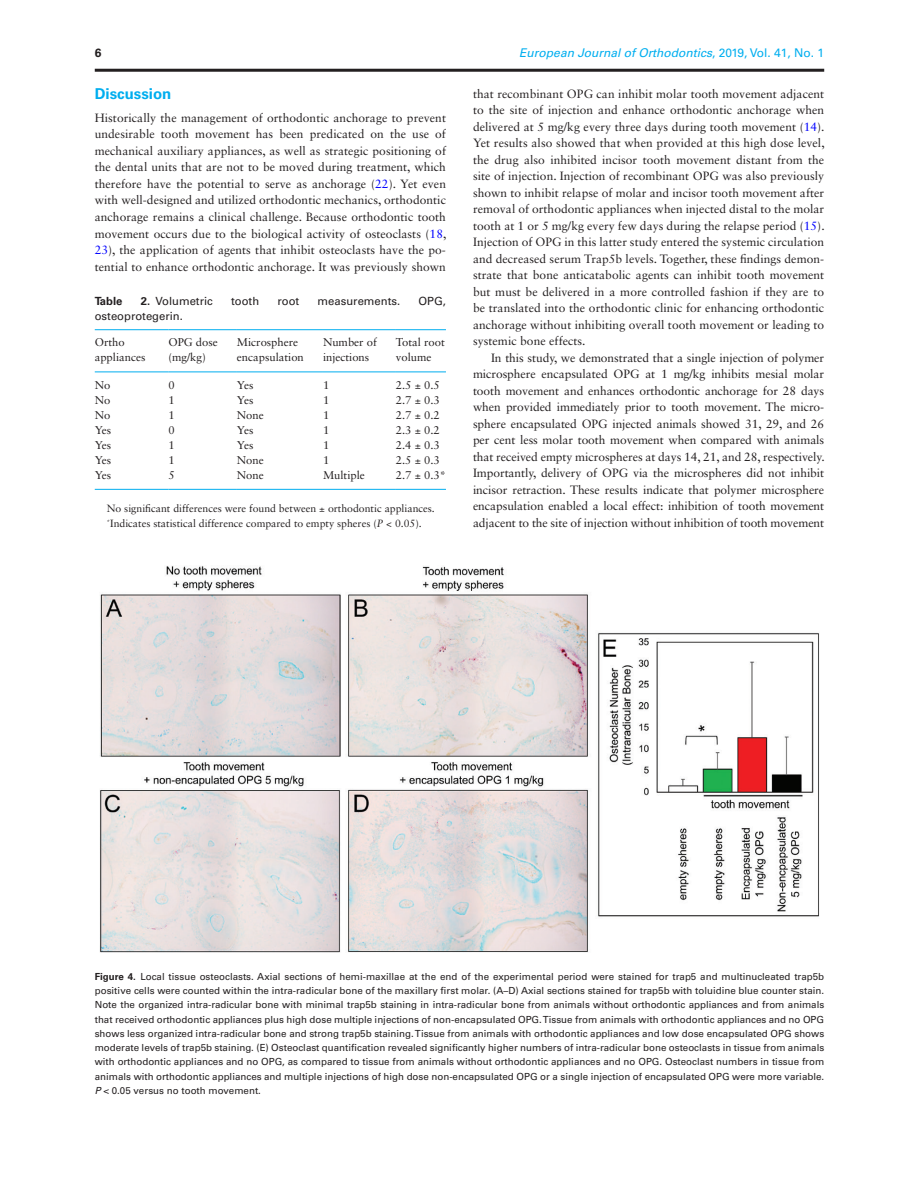
<style>
.page{position:relative;width:919px;height:1187px;background:#fff}
.page>*{position:absolute;margin:0;border:0;box-sizing:border-box;transform-origin:0 0}
.t1{font:700 15px "Univers LT Std";color:#00aeef}
.t2{font:12px/16.5px "Sabon LT Std";letter-spacing:.005em;color:#231f20;text-align:justify}
.t3{font:italic 12px "Univers LT Std";color:#00aeef}
.t4{font:700 12px "Univers LT Std";color:#231f20}
.t5{font:11.25px/15px "Sabon LT Std";color:#231f20}
.t6{font:11.25px "Univers LT Std";color:#231f20}
.t7{font:700 11.25px "Univers LT Std";color:#231f20}
.t8{font:10.5px/15px "Sabon LT Std";color:#231f20}
.t9{font:9.75px/14.2px "Univers LT Std";color:#231f20;text-align:justify}
.s1{font-style:normal}
.s2{color:#00f}
.s3{font-weight:700}
.s4{font-style:italic}
</style>
<div class="page">
<img style="left:99px;top:566px;width:720px;height:386px">
<hr style="left:95px;top:329px;width:73px;height:1px;background:#00aeef">
<hr style="left:95px;top:371px;width:73px;height:1px;background:#00aeef">
<hr style="left:168px;top:329px;width:69px;height:1px;background:#00aeef">
<hr style="left:168px;top:371px;width:69px;height:1px;background:#00aeef">
<hr style="left:237px;top:329px;width:86px;height:1px;background:#00aeef">
<hr style="left:237px;top:371px;width:86px;height:1px;background:#00aeef">
<hr style="left:323px;top:329px;width:73px;height:1px;background:#00aeef">
<hr style="left:323px;top:371px;width:73px;height:1px;background:#00aeef">
<hr style="left:396px;top:329px;width:50px;height:1px;background:#00aeef">
<hr style="left:396px;top:371px;width:50px;height:1px;background:#00aeef">
<hr style="left:95px;top:489px;width:73px;height:1px;background:#00aeef">
<hr style="left:168px;top:489px;width:69px;height:1px;background:#00aeef">
<hr style="left:237px;top:489px;width:86px;height:1px;background:#00aeef">
<hr style="left:323px;top:489px;width:73px;height:1px;background:#00aeef">
<hr style="left:396px;top:489px;width:50px;height:1px;background:#00aeef">
<hr style="left:95px;top:69px;width:729px;height:3px;background:#231f20">
<p class="t4" style="left:95px;top:45px;width:8px">6</p>
<p class="t3" style="left:519px;top:45px;width:306px">European Journal of Orthodontics<span class="s1">, 2019, Vol. 41, No. 1</span></p>
<p class="t1" style="left:95px;top:85px;width:78px">Discussion</p>
<p class="t2" style="left:95px;top:109px;width:353px">Historically the management of orthodontic anchorage to prevent undesirable tooth movement has been predicated on the use of mechanical auxiliary appliances, as well as strategic positioning of the dental units that are not to be moved during treatment, which therefore have the potential to serve as anchorage (<span class="s2">22</span>). Yet even with well-designed and utilized orthodontic mechanics, orthodontic anchorage remains a clinical challenge. Because orthodontic tooth movement occurs due to the biological activity of osteoclasts (<span class="s2">18</span>, <span class="s2">23</span>), the application of agents that inhibit osteoclasts have the po&shy;tential to enhance orthodontic anchorage. It was previously shown</p>
<p class="t7" style="left:95px;top:295px;width:29px">Table</p>
<p class="t6" style="left:141px;top:294px;width:74px"><span class="s3">2.</span> Volumetric</p>
<p class="t6" style="left:231px;top:294px;width:30px">tooth</p>
<p class="t6" style="left:277px;top:294px;width:23px">root</p>
<p class="t6" style="left:317px;top:294px;width:84px">measurements.</p>
<p class="t6" style="left:418px;top:294px;width:29px">OPG,</p>
<p class="t6" style="left:95px;top:309px;width:90px">osteoprotegerin.</p>
<p class="t5" style="left:95px;top:335px;width:52px">Ortho appliances</p>
<p class="t5" style="left:168px;top:335px;width:51px">OPG dose (mg/kg)</p>
<p class="t5" style="left:237px;top:335px;width:68px">Microsphere encapsulation</p>
<p class="t5" style="left:323px;top:335px;width:55px">Number of injections</p>
<p class="t5" style="left:396px;top:335px;width:50px">Total root volume</p>
<p class="t5" style="left:95px;top:377px;width:17px">No</p>
<p class="t5" style="left:168px;top:377px;width:8px">0</p>
<p class="t5" style="left:237px;top:377px;width:18px">Yes</p>
<p class="t5" style="left:323px;top:377px;width:8px">1</p>
<p class="t5" style="left:396px;top:377px;width:45px">2.5 ± 0.5</p>
<p class="t5" style="left:95px;top:392px;width:17px">No</p>
<p class="t5" style="left:168px;top:392px;width:8px">1</p>
<p class="t5" style="left:237px;top:392px;width:18px">Yes</p>
<p class="t5" style="left:323px;top:392px;width:8px">1</p>
<p class="t5" style="left:396px;top:392px;width:45px">2.7 ± 0.3</p>
<p class="t5" style="left:95px;top:407px;width:17px">No</p>
<p class="t5" style="left:168px;top:407px;width:8px">1</p>
<p class="t5" style="left:237px;top:407px;width:28px">None</p>
<p class="t5" style="left:323px;top:407px;width:8px">1</p>
<p class="t5" style="left:396px;top:407px;width:45px">2.7 ± 0.2</p>
<p class="t5" style="left:95px;top:422px;width:18px">Yes</p>
<p class="t5" style="left:168px;top:422px;width:8px">0</p>
<p class="t5" style="left:237px;top:422px;width:18px">Yes</p>
<p class="t5" style="left:323px;top:422px;width:8px">1</p>
<p class="t5" style="left:396px;top:422px;width:45px">2.3 ± 0.2</p>
<p class="t5" style="left:95px;top:437px;width:18px">Yes</p>
<p class="t5" style="left:168px;top:437px;width:8px">1</p>
<p class="t5" style="left:237px;top:437px;width:18px">Yes</p>
<p class="t5" style="left:323px;top:437px;width:8px">1</p>
<p class="t5" style="left:396px;top:437px;width:45px">2.4 ± 0.3</p>
<p class="t5" style="left:95px;top:452px;width:18px">Yes</p>
<p class="t5" style="left:168px;top:452px;width:8px">1</p>
<p class="t5" style="left:237px;top:452px;width:28px">None</p>
<p class="t5" style="left:323px;top:452px;width:8px">1</p>
<p class="t5" style="left:396px;top:452px;width:45px">2.5 ± 0.3</p>
<p class="t5" style="left:95px;top:467px;width:18px">Yes</p>
<p class="t5" style="left:168px;top:467px;width:8px">5</p>
<p class="t5" style="left:237px;top:467px;width:28px">None</p>
<p class="t5" style="left:323px;top:467px;width:43px">Multiple</p>
<p class="t5" style="left:396px;top:467px;width:52px">2.7 ± 0.3*</p>
<p class="t8" style="left:107px;top:501px;width:329px">No significant differences were found between ± orthodontic appliances. <sup>*</sup>Indicates statistical difference compared to empty spheres (<span class="s4">P</span> &lt; 0.05).</p>
<p class="t2" style="left:473px;top:85px;width:353px">that recombinant OPG can inhibit molar tooth movement adjacent to the site of injection and enhance orthodontic anchorage when delivered at 5 mg/kg every three days during tooth movement (<span class="s2">14</span>).<br>Yet results also showed that when provided at this high dose level, the drug also inhibited incisor tooth movement distant from the site of injection. Injection of recombinant OPG was also previously shown to inhibit relapse of molar and incisor tooth movement after removal of orthodontic appliances when injected distal to the molar tooth at 1 or 5 mg/kg every few days during the relapse period (<span class="s2">15</span>).<br>Injection of OPG in this latter study entered the systemic circulation and decreased serum Trap5b levels. Together, these findings demon&shy;strate that bone anticatabolic agents can inhibit tooth movement but must be delivered in a more controlled fashion if they are to be translated into the orthodontic clinic for enhancing orthodontic anchorage without inhibiting overall tooth movement or leading to systemic bone effects.</p>
<p class="t2" style="left:473px;top:349px;width:353px;text-indent:18px">In this study, we demonstrated that a single injection of polymer microsphere encapsulated OPG at 1 mg/kg inhibits mesial molar tooth movement and enhances orthodontic anchorage for 28 days when provided immediately prior to tooth movement. The micro&shy;sphere encapsulated OPG injected animals showed 31, 29, and 26 per cent less molar tooth movement when compared with animals that received empty microspheres at days 14, 21, and 28, respectively.<br>Importantly, delivery of OPG via the microspheres did not inhibit incisor retraction. These results indicate that polymer microsphere encapsulation enabled a local effect: inhibition of tooth movement adjacent to the site of injection without inhibition of tooth movement</p>
<p class="t9" style="left:95px;top:969px;width:731px"><span class="s3">Figure 4.</span> Local tissue osteoclasts. Axial sections of hemi-maxillae at the end of the experimental period were stained for trap5 and multinucleated trap5b positive cells were counted within the intra-radicular bone of the maxillary first molar. (A–D) Axial sections stained for trap5b with toluidine blue counter stain.<br>Note the organized intra-radicular bone with minimal trap5b staining in intra-radicular bone from animals without orthodontic appliances and from animals that received orthodontic appliances plus high dose multiple injections of non-encapsulated OPG. Tissue from animals with orthodontic appliances and no OPG shows less organized intra-radicular bone and strong trap5b staining. Tissue from animals with orthodontic appliances and low dose encapsulated OPG shows moderate levels of trap5b staining. (E) Osteoclast quantification revealed significantly higher numbers of intra-radicular bone osteoclasts in tissue from animals with orthodontic appliances and no OPG, as compared to tissue from animals without orthodontic appliances and no OPG. Osteoclast numbers in tissue from animals with orthodontic appliances and multiple injections of high dose non-encapsulated OPG or a single injection of encapsulated OPG were more variable.<br><span class="s4">P</span> &lt; 0.05 versus no tooth movement.</p>
</div>
